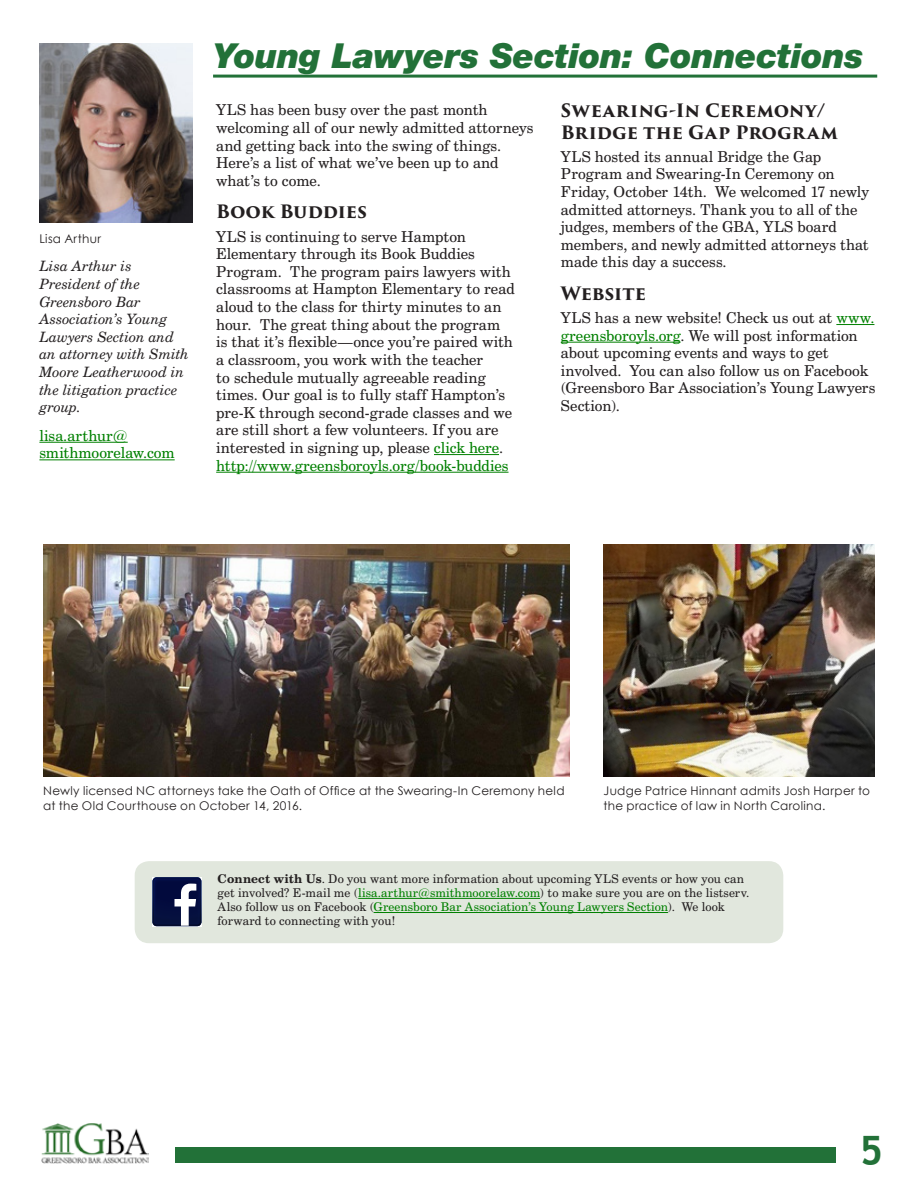
<style>
.page{position:relative;width:918px;height:1188px;background:#fff}
.page>*{position:absolute;margin:0;border:0;box-sizing:border-box;transform-origin:0 0}
.t1{font:700 40.5px "Trebuchet MS";color:#227138}
.t2{font:italic 900 34.5px "Helvetica Neue LT Std";letter-spacing:-.01em;color:#227138}
.t3{font:700 18px/21.8px "Trajan Pro 3";color:#231f20}
.t4{font:15px/17.7px "Century Schoolbook BT";letter-spacing:.005em;color:#231f20}
.t5{font:15px/17.7px "Century Schoolbook BT";color:#008000}
.t6{font:italic 14.25px/17.7px "Century Schoolbook BT";letter-spacing:.005em;color:#231f20}
.t7{font:12px/14.1px "Century Schoolbook BT";letter-spacing:.01em;color:#231f20}
.t8{font:12px/15px "Century Gothic";letter-spacing:.02em;color:#231f20}
.s1{color:#008000}
.s2{font-weight:700}
</style>
<div class="page">
<img style="left:41px;top:1123px;width:108px;height:41px">
<div style="left:175px;top:1147px;width:661px;height:15px;background:#227138"></div>
<hr style="left:434px;top:454px;width:65px;height:1px;background:#008000">
<hr style="left:216px;top:472px;width:293px;height:1px;background:#008000">
<hr style="left:836px;top:324px;width:38px;height:1px;background:#008000">
<hr style="left:561px;top:342px;width:120px;height:1px;background:#008000">
<img style="left:39px;top:43px;width:154px;height:179px">
<hr style="left:39px;top:442px;width:89px;height:1px;background:#008000">
<hr style="left:39px;top:459px;width:136px;height:1px;background:#008000">
<hr style="left:213px;top:75px;width:664px;height:3px;background:#227138">
<div style="left:135px;top:861px;width:648px;height:82px;background:#e1e7dd;border-radius:14px"></div>
<svg style="left:152px;top:926px;width:50px;height:1px"></svg>
<svg style="left:152px;top:877px;width:50px;height:49px;background:#373f66"></svg>
<hr style="left:358px;top:898px;width:182px;height:1px;background:#008000">
<hr style="left:374px;top:912px;width:294px;height:1px;background:#008000">
<img style="left:604px;top:544px;width:271px;height:233px">
<img style="left:43px;top:544px;width:526px;height:233px">
<p class="t8" style="left:39px;top:231px;width:63px">Lisa Arthur</p>
<p class="t6" style="left:39px;top:257px;width:151px">Lisa Arthur is<br>President of the<br>Greensboro Bar<br>Association’s Young<br>Lawyers Section and an attorney with Smith<br>Moore Leatherwood in the litigation practice group.</p>
<p class="t5" style="left:39px;top:426px;width:137px">lisa.arthur@ smithmoorelaw.com</p>
<h2 class="t2" style="left:213px;top:34px;width:652px">Young Lawyers Section: Connections</h2>
<p class="t4" style="left:216px;top:101px;width:319px">YLS has been busy over the past month welcoming all of our newly admitted attorneys and getting back into the swing of things.<br>Here’s a list of what we’ve been up to and what’s to come.</p>
<p class="t3" style="left:216px;top:202px;width:152px">Book Buddies</p>
<p class="t4" style="left:216px;top:227px;width:300px">YLS is continuing to serve Hampton Elementary through its Book Buddies Program. The program pairs lawyers with classrooms at Hampton Elementary to read aloud to the class for thirty minutes to an hour. The great thing about the program is that it’s flexible—once you’re paired with a classroom, you work with the teacher<br>to schedule mutually agreeable reading times. Our goal is to fully staff Hampton’s pre-K through second-grade classes and we are still short a few volunteers. If you are interested in signing up, please <span class="s1">click here</span>. <span class="s1">http://www.greensboroyls.org/book-buddies</span></p>
<p class="t3" style="left:561px;top:100px;width:279px">Swearing-In Ceremony/<br>Bridge the Gap Program</p>
<p class="t4" style="left:561px;top:147px;width:310px">YLS hosted its annual Bridge the Gap Program and Swearing-In Ceremony on Friday, October 14th. We welcomed 17 newly admitted attorneys. Thank you to all of the judges, members of the GBA, YLS board members, and newly admitted attorneys that made this day a success.</p>
<p class="t3" style="left:561px;top:283px;width:87px">Website</p>
<p class="t4" style="left:561px;top:309px;width:316px">YLS has a new website! Check us out at <span class="s1">www. greensboroyls.org</span>. We will post information about upcoming events and ways to get involved. You can also follow us on Facebook (Greensboro Bar Association’s Young Lawyers Section).</p>
<p class="t8" style="left:43px;top:783px;width:523px">Newly licensed NC attorneys take the Oath of Office at the Swearing-In Ceremony held at the Old Courthouse on October 14, 2016.</p>
<p class="t8" style="left:604px;top:783px;width:268px">Judge Patrice Hinnant admits Josh Harper to the practice of law in North Carolina.</p>
<p class="t7" style="left:218px;top:872px;width:533px"><span class="s2">Connect with Us</span>. Do you want more information about upcoming YLS events or how you can get involved? E-mail me (<span class="s1">lisa.arthur@smithmoorelaw.com</span>) to make sure you are on the listserv.<br>Also follow us on Facebook (<span class="s1">Greensboro Bar Association’s Young Lawyers Section</span>). We look forward to connecting with you!</p>
<h1 class="t1" style="left:859px;top:1125px;width:25px">5</h1>
</div>
